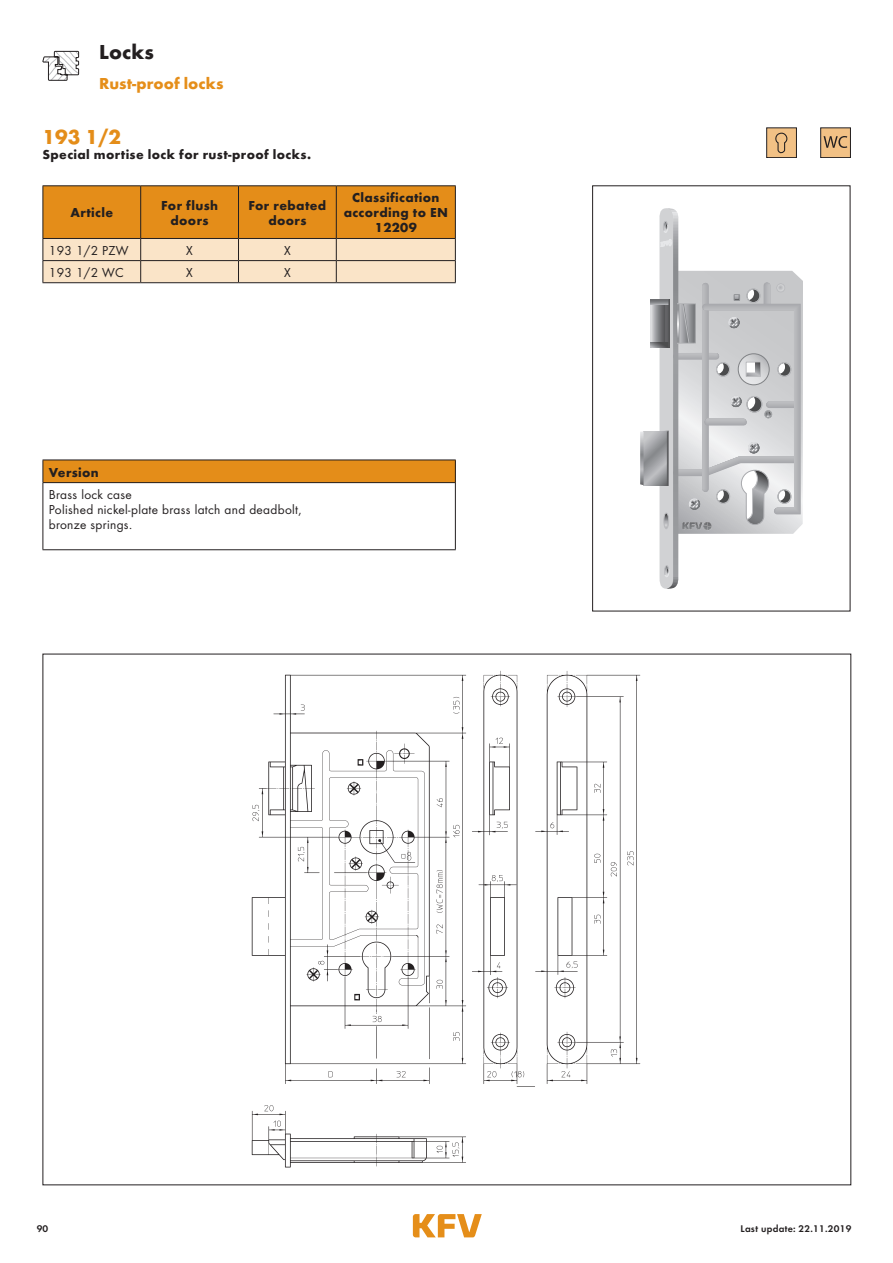
<style>
.page{position:relative;width:893px;height:1263px;background:#fff}
.page>*{position:absolute;margin:0;border:0;box-sizing:border-box;transform-origin:0 0}
.t1{font:700 21px "Futura";color:#e48d19}
.t2{font:700 21px "Futura";color:#231f20}
.t3{font:700 16.5px "Futura";color:#e58e19}
.t4{font:700 13.5px/15px "Futura";letter-spacing:.025em;color:#231f20;text-align:center}
.t5{font:13.5px/15px "Futura Boo";letter-spacing:.025em;color:#231f20}
.t6{font:10.05px "Futura Dem";letter-spacing:.025em;color:#231f20}
</style>
<div class="page">
<svg style="left:413px;top:1214px;width:69px;height:23px"></svg>
<svg style="left:42px;top:50px;width:38px;height:31px"></svg>
<hr style="left:43px;top:185px;width:98px;height:1px;background:#231f20">
<hr style="left:141px;top:185px;width:97px;height:1px;background:#231f20">
<hr style="left:238px;top:185px;width:98px;height:1px;background:#231f20">
<hr style="left:336px;top:185px;width:120px;height:1px;background:#231f20">
<svg style="left:43px;top:186px;width:413px;height:96px;background:#e6ae65"></svg>
<hr style="left:43px;top:282px;width:98px;height:1px;background:#231f20">
<hr style="left:141px;top:282px;width:97px;height:1px;background:#231f20">
<hr style="left:238px;top:282px;width:98px;height:1px;background:#231f20">
<hr style="left:336px;top:282px;width:120px;height:1px;background:#231f20">
<div style="left:43px;top:460px;width:412px;height:23px;background:#e48d19"></div>
<hr style="left:43px;top:460px;width:413px;height:1px;background:#231f20">
<svg style="left:43px;top:460px;width:1px;height:22px"></svg>
<svg style="left:455px;top:460px;width:1px;height:22px"></svg>
<hr style="left:43px;top:482px;width:413px;height:1px;background:#231f20">
<hr style="left:43px;top:483px;width:1px;height:66px;background:#231f20">
<hr style="left:455px;top:483px;width:1px;height:66px;background:#231f20">
<hr style="left:43px;top:549px;width:413px;height:1px;background:#231f20">
<img style="left:251px;top:670px;width:390px;height:498px">
<div style="left:767px;top:128px;width:29px;height:30px;background:#f2c185"></div>
<div style="left:766px;top:128px;width:31px;height:30px;border:1px solid #231f20"></div>
<svg style="left:775px;top:132px;width:13px;height:22px"></svg>
<div style="left:821px;top:128px;width:29px;height:30px;background:#f2c185"></div>
<div style="left:820px;top:128px;width:31px;height:30px;border:1px solid #231f20"></div>
<svg style="left:824px;top:136px;width:23px;height:12px"></svg>
<svg style="left:644px;top:431px;width:15px;height:54px"></svg>
<svg style="left:640px;top:431px;width:4px;height:54px"></svg>
<svg style="left:651px;top:304px;width:8px;height:39px"></svg>
<svg style="left:651px;top:299px;width:8px;height:5px"></svg>
<svg style="left:651px;top:343px;width:8px;height:5px"></svg>
<svg style="left:659px;top:208px;width:144px;height:381px"></svg>
<div style="left:664px;top:513px;width:5px;height:16px;border:1px solid #bcbdc0;border-radius:50%"></div>
<div style="left:592px;top:185px;width:258px;height:426px;border:1px solid #231f20"></div>
<h1 class="t2" style="left:99px;top:39px;width:56px">Locks</h1>
<p class="t3" style="left:99px;top:73px;width:126px">Rust-proof locks</p>
<h1 class="t1" style="left:43px;top:124px;width:80px">193 1/2</h1>
<p class="t4" style="left:43px;top:147px;width:270px">Special mortise lock for rust-proof locks.</p>
<p class="t4" style="left:70px;top:205px;width:44px">Article</p>
<p class="t4" style="left:161px;top:198px;width:58px">For flush doors</p>
<p class="t4" style="left:248px;top:198px;width:79px">For rebated doors</p>
<p class="t4" style="left:344px;top:190px;width:106px">Classification according to EN<br>12209</p>
<p class="t5" style="left:49px;top:242px;width:81px">193 1/2 PZW</p>
<p class="t5" style="left:186px;top:242px;width:8px">X</p>
<p class="t5" style="left:284px;top:242px;width:8px">X</p>
<p class="t5" style="left:49px;top:265px;width:76px">193 1/2 WC</p>
<p class="t5" style="left:186px;top:265px;width:8px">X</p>
<p class="t5" style="left:284px;top:265px;width:8px">X</p>
<p class="t4" style="left:49px;top:464px;width:51px">Version</p>
<p class="t5" style="left:49px;top:487px;width:254px">Brass lock case<br>Polished nickel-plate brass latch and deadbolt, bronze springs.</p>
<p class="t6" style="left:37px;top:1221px;width:13px">90</p>
<p class="t6" style="left:740px;top:1221px;width:113px">Last update: 22.11.2019</p>
</div>
